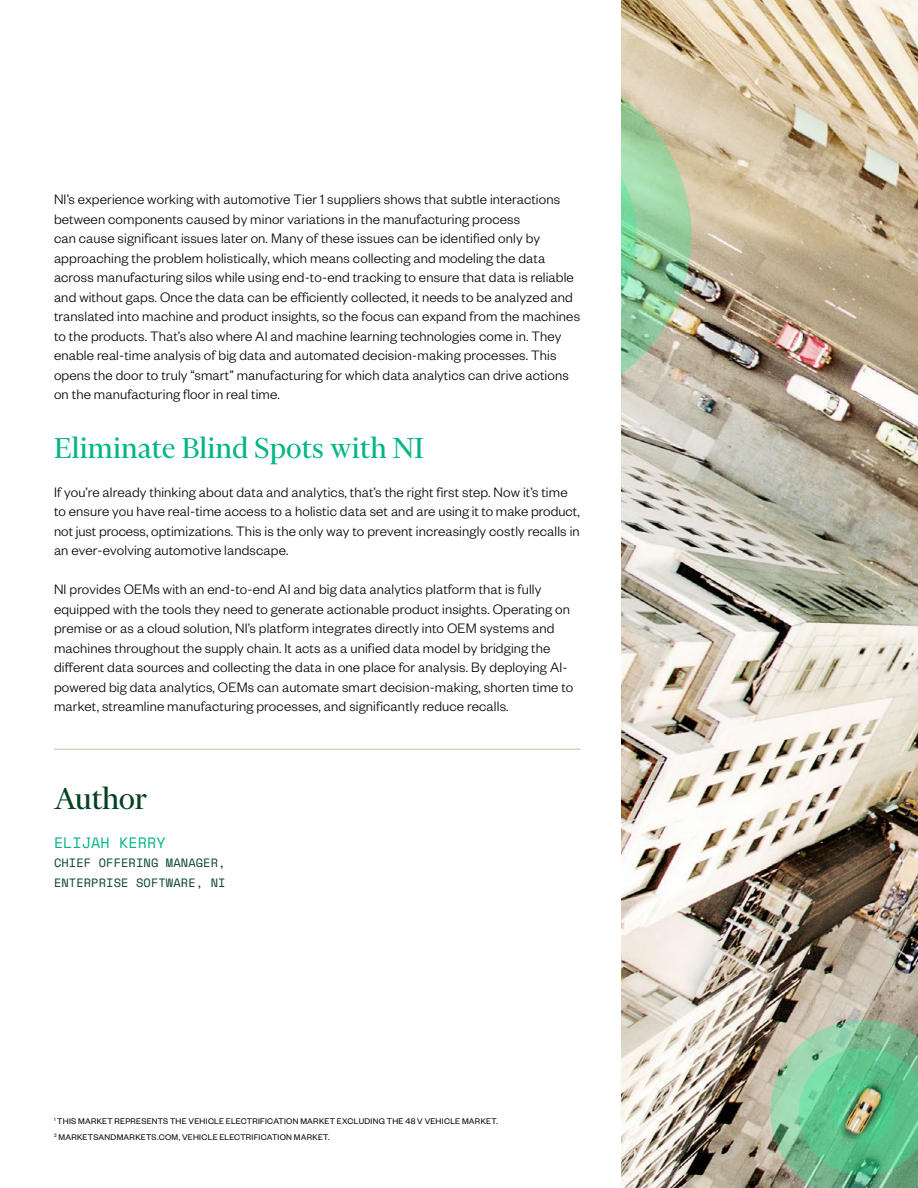
<style>
.page{position:relative;width:918px;height:1188px;background:#fff}
.page>*{position:absolute;margin:0;border:0;box-sizing:border-box;transform-origin:0 0}
.t1{font:34.5px "Financier Display";color:#044123}
.t2{font:33px "Financier Display";letter-spacing:.01em;color:#03b585}
.t3{font:300 15px/19.5px "Founders Grotesk";letter-spacing:.01em;color:#000}
.t4{font:15px "Space Mono";letter-spacing:.01em;color:#03b585}
.t5{font:12px/19.5px "Space Mono";letter-spacing:.01em;color:#044123}
.t6{font:9px/16.5px "Founders Grotesk";letter-spacing:.03em;color:#000}
</style>
<div class="page">
<img style="left:621px;top:0;width:297px;height:1188px">
<hr style="left:54px;top:748px;width:526px;height:2px;background:#ccdcc8">
<p class="t3" style="left:54px;top:189px;width:528px">NI’s experience working with automotive Tier 1 suppliers shows that subtle interactions between components caused by minor variations in the manufacturing process<br>can cause significant issues later on. Many of these issues can be identified only by approaching the problem holistically, which means collecting and modeling the data across manufacturing silos while using end-to-end tracking to ensure that data is reliable and without gaps. Once the data can be efficiently collected, it needs to be analyzed and translated into machine and product insights, so the focus can expand from the machines to the products. That’s also where AI and machine learning technologies come in. They enable real-time analysis of big data and automated decision-making processes. This opens the door to truly “smart” manufacturing for which data analytics can drive actions on the manufacturing floor in real time.</p>
<h2 class="t2" style="left:54px;top:430px;width:371px">Eliminate Blind Spots with NI</h2>
<p class="t3" style="left:54px;top:481px;width:527px">If you’re already thinking about data and analytics, that’s the right first step. Now it’s time to ensure you have real-time access to a holistic data set and are using it to make product, not just process, optimizations. This is the only way to prevent increasingly costly recalls in an ever-evolving automotive landscape.</p>
<p class="t3" style="left:54px;top:579px;width:521px">NI provides OEMs with an end-to-end AI and big data analytics platform that is fully equipped with the tools they need to generate actionable product insights. Operating on premise or as a cloud solution, NI’s platform integrates directly into OEM systems and machines throughout the supply chain. It acts as a unified data model by bridging the different data sources and collecting the data in one place for analysis. By deploying AI&shy;powered big data analytics, OEMs can automate smart decision-making, shorten time to market, streamline manufacturing processes, and significantly reduce recalls.</p>
<h1 class="t1" style="left:54px;top:780px;width:95px">Author</h1>
<p class="t4" style="left:54px;top:831px;width:113px">ELIJAH KERRY</p>
<p class="t5" style="left:54px;top:853px;width:173px">CHIEF OFFERING MANAGER,<br>ENTERPRISE SOFTWARE, NI</p>
<p class="t6" style="left:54px;top:1112px;width:445px"><sup>1</sup> THIS MARKET REPRESENTS THE VEHICLE ELECTRIFICATION MARKET EXCLUDING THE 48 V VEHICLE MARKET.<br><sup>2</sup> MARKETSANDMARKETS.COM, VEHICLE ELECTRIFICATION MARKET.</p>
</div>
